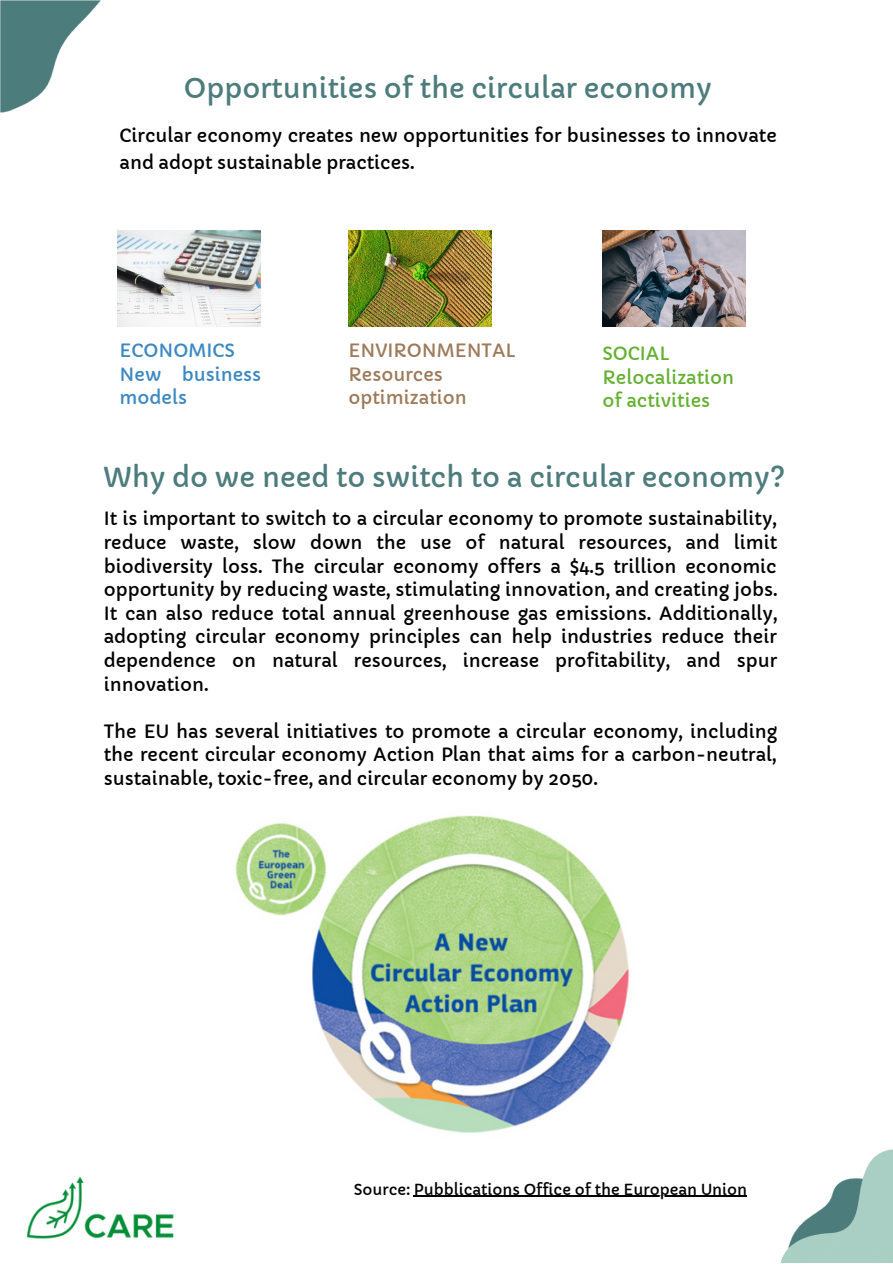
<style>
.page{position:relative;width:893px;height:1264px;background:#fff}
.page>*{position:absolute;margin:0;border:0;box-sizing:border-box;transform-origin:0 0}
.t1{font:27px "Capriola";color:#4d7c7d}
.t2{font:18px/23.5px "Capriola";color:#000;text-align:justify}
.t3{font:18px/23.5px "Capriola";color:#9d7a59}
.t4{font:18px/23.5px "Capriola";color:#64b131}
.t5{font:18px/23.5px "Capriola";color:#3b88c3}
.t6{font:15px "Capriola";color:#000}
</style>
<div class="page">
<img style="left:26px;top:1176px;width:148px;height:63px">
<img style="left:0;top:0;width:101px;height:113px">
<img style="left:781px;top:1149px;width:111px;height:113px">
<img style="left:117px;top:231px;width:143px;height:95px">
<img style="left:348px;top:231px;width:143px;height:95px">
<img style="left:602px;top:231px;width:143px;height:95px">
<img style="left:235px;top:815px;width:394px;height:318px">
<hr style="left:414px;top:1195px;width:333px;height:1px;background:#000">
<h1 class="t1" style="left:184px;top:71px;width:529px">Opportunities of the circular economy</h1>
<p class="t2" style="left:120px;top:122px;width:658px;line-height:27px">Circular economy creates new opportunities for businesses to innovate and adopt sustainable practices.</p>
<p class="t5" style="left:120px;top:339px;width:143px">ECONOMICS<br>New business models</p>
<p class="t3" style="left:348px;top:339px;width:169px">ENVIRONMENTAL<br>Resources optimization</p>
<p class="t4" style="left:602px;top:342px;width:133px">SOCIAL<br>Relocalization of activities</p>
<h1 class="t1" style="left:103px;top:460px;width:684px">Why do we need to switch to a circular economy?</h1>
<p class="t2" style="left:104px;top:507px;width:675px">It is important to switch to a circular economy to promote sustainability, reduce waste, slow down the use of natural resources, and limit biodiversity loss. The circular economy offers a $4.5 trillion economic opportunity by reducing waste, stimulating innovation, and creating jobs.<br>It can also reduce total annual greenhouse gas emissions. Additionally, adopting circular economy principles can help industries reduce their dependence on natural resources, increase profitability, and spur innovation.</p>
<p class="t2" style="left:104px;top:719px;width:674px">The EU has several initiatives to promote a circular economy, including the recent circular economy Action Plan that aims for a carbon-neutral, sustainable, toxic-free, and circular economy by 2050.</p>
<p class="t6" style="left:354px;top:1180px;width:395px">Source: Pubblications Office of the European Union</p>
</div>
